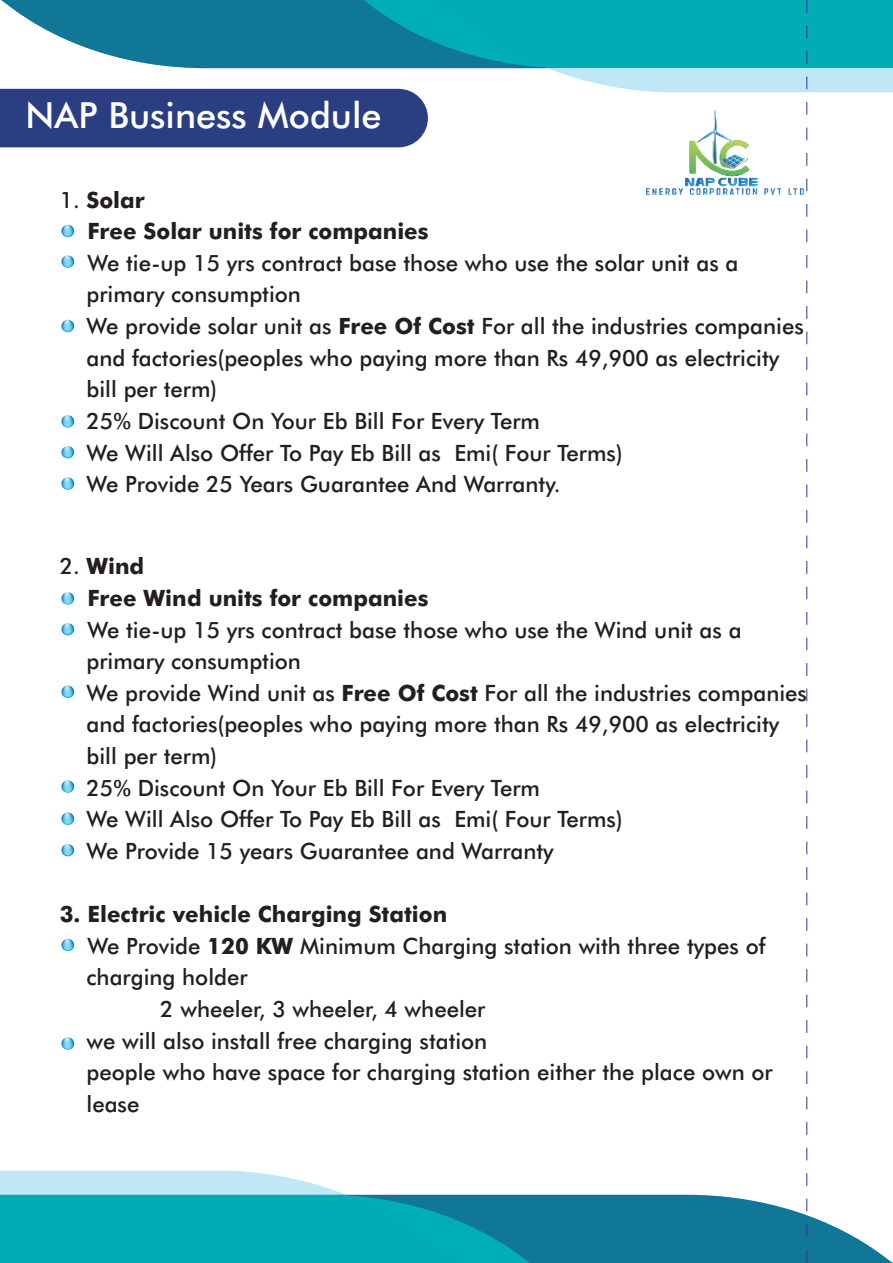
<style>
.page{position:relative;width:893px;height:1263px;background:#fff}
.page>*{position:absolute;margin:0;border:0;box-sizing:border-box;transform-origin:0 0}
.t1{font:500 36px "Futura BT";color:#fff}
.t2{font:500 22.5px/31.7px "Futura BT";color:#231f20}
.t3{font:500 22.5px/31.7px "Futura BT";color:#231f20}
.s1{font-style:inherit}
</style>
<div class="page">
<img style="left:1px;top:0;width:362px;height:68px">
<img style="left:363px;top:0;width:67px;height:68px">
<img style="left:430px;top:0;width:463px;height:93px">
<img style="left:530px;top:1195px;width:363px;height:68px">
<img style="left:463px;top:1195px;width:67px;height:68px">
<img style="left:0;top:1170px;width:463px;height:93px">
<div style="left:0;top:89px;width:428px;height:58px;background:#2b3e82"></div>
<img style="left:646px;top:110px;width:158px;height:85px">
<svg style="left:61px;top:225px;width:13px;height:12px"></svg>
<svg style="left:61px;top:255px;width:13px;height:13px"></svg>
<svg style="left:61px;top:320px;width:13px;height:12px"></svg>
<svg style="left:61px;top:415px;width:13px;height:13px"></svg>
<svg style="left:61px;top:446px;width:13px;height:13px"></svg>
<svg style="left:61px;top:477px;width:13px;height:13px"></svg>
<svg style="left:61px;top:592px;width:13px;height:13px"></svg>
<svg style="left:61px;top:623px;width:13px;height:13px"></svg>
<svg style="left:61px;top:686px;width:13px;height:12px"></svg>
<svg style="left:61px;top:780px;width:13px;height:13px"></svg>
<svg style="left:61px;top:812px;width:13px;height:13px"></svg>
<svg style="left:61px;top:844px;width:13px;height:13px"></svg>
<svg style="left:61px;top:939px;width:13px;height:12px"></svg>
<svg style="left:61px;top:1037px;width:13px;height:13px"></svg>
<svg style="left:806px;top:0;width:1px;height:1263px"></svg>
<h1 class="t1" style="left:26px;top:100px;width:357px">NAP Business Module</h1>
<p class="t3" style="left:88px;top:186px;width:343px;text-indent:-28px"><span class="s1">1.</span> Solar<br>Free Solar units for companies</p>
<p class="t2" style="left:87px;top:249px;width:719px">We tie-up 15 yrs contract base those who use the solar unit as a primary consumption<br>We provide solar unit as <span class="s1">Free Of Cost</span> For all the industries companies and factories(peoples who paying more than Rs 49,900 as electricity bill per term)<br>25% Discount On Your Eb Bill For Every Term<br>We Will Also Offer To Pay Eb Bill as Emi( Four Terms)<br>We Provide 25 Years Guarantee And Warranty.</p>
<p class="t3" style="left:88px;top:553px;width:342px;text-indent:-28px"><span class="s1">2.</span> Wind<br>Free Wind units for companies</p>
<p class="t2" style="left:87px;top:616px;width:722px">We tie-up 15 yrs contract base those who use the Wind unit as a primary consumption<br>We provide Wind unit as <span class="s1">Free Of Cost</span> For all the industries companies and factories(peoples who paying more than Rs 49,900 as electricity bill per term)<br>25% Discount On Your Eb Bill For Every Term<br>We Will Also Offer To Pay Eb Bill as Emi( Four Terms)<br>We Provide 15 years Guarantee and Warranty</p>
<p class="t3" style="left:60px;top:900px;width:389px">3. Electric vehicle Charging Station</p>
<p class="t2" style="left:88px;top:932px;width:679px">We Provide <span class="s1">120 KW</span> Minimum Charging station with three types of</p>
<p class="t2" style="left:87px;top:964px;width:163px">charging holder</p>
<p class="t2" style="left:160px;top:995px;width:327px">2 wheeler, 3 wheeler, 4 wheeler</p>
<p class="t2" style="left:87px;top:1027px;width:402px">we will also install free charging station</p>
<p class="t2" style="left:87px;top:1058px;width:688px">people who have space for charging station either the place own or</p>
<p class="t2" style="left:87px;top:1090px;width:54px">lease</p>
</div>
